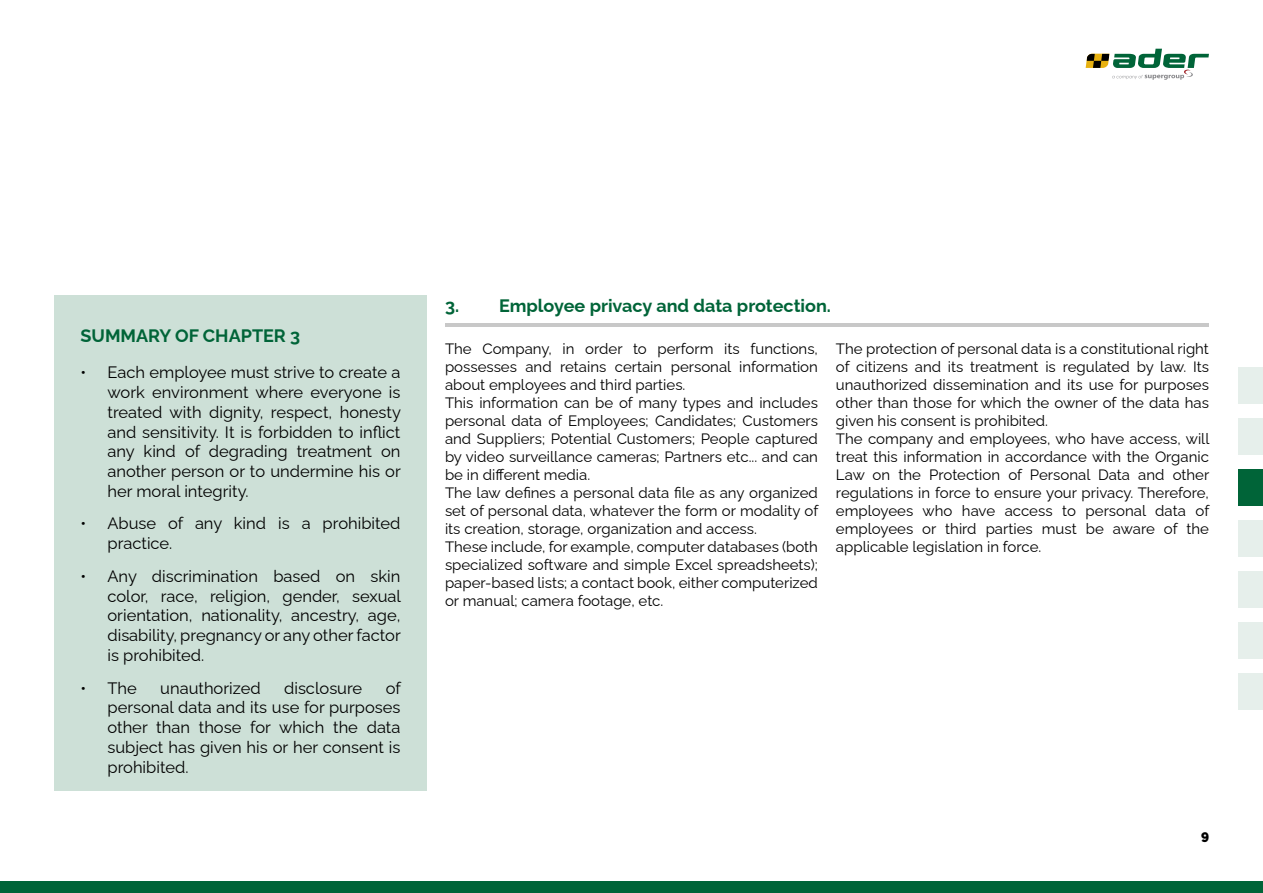
<style>
.page{position:relative;width:1263px;height:893px;background:#fff}
.page>*{position:absolute;margin:0;border:0;box-sizing:border-box;transform-origin:0 0}
.t1{font:700 18px "Raleway";color:#006438}
.t2{font:16.5px/19.8px "Raleway";color:#000;text-align:justify}
.t3{font:15px/18px "Raleway";color:#000}
.t4{font:900 13.5px "Raleway";color:#000}
</style>
<div class="page">
<svg style="left:1086px;top:49px;width:123px;height:31px"></svg>
<hr style="left:445px;top:324px;width:764px;height:3px;background:#c8c8c8">
<div style="left:54px;top:296px;width:373px;height:495px;background:#cde0d7"></div>
<div style="left:1238px;top:367px;width:25px;height:37px;background:#e6efeb"></div>
<div style="left:1238px;top:418px;width:25px;height:37px;background:#e6efeb"></div>
<div style="left:1238px;top:469px;width:25px;height:37px;background:#006438"></div>
<div style="left:1238px;top:520px;width:25px;height:37px;background:#e6efeb"></div>
<div style="left:1238px;top:571px;width:25px;height:37px;background:#e6efeb"></div>
<div style="left:1238px;top:622px;width:25px;height:37px;background:#e6efeb"></div>
<div style="left:1238px;top:673px;width:25px;height:37px;background:#e6efeb"></div>
<div style="left:0;top:881px;width:1263px;height:12px;background:#006438"></div>
<p class="t1" style="left:80px;top:321px;width:221px">SUMMARY OF CHAPTER 3</p>
<p class="t2" style="left:107px;top:361px;width:295px;text-indent:-27px">• Each employee must strive to create a work environment where everyone is treated with dignity, respect, honesty and sensitivity. It is forbidden to inflict any kind of degrading treatment on another person or to undermine his or her moral integrity.</p>
<p class="t2" style="left:107px;top:512px;width:294px;text-indent:-27px">• Abuse of any kind is a prohibited practice.</p>
<p class="t2" style="left:107px;top:564px;width:295px;text-indent:-27px">• Any discrimination based on skin color, race, religion, gender, sexual orientation, nationality, ancestry, age, disability, pregnancy or any other factor is prohibited.</p>
<p class="t2" style="left:80px;top:676px;width:58px">• The</p>
<p class="t2" style="left:160px;top:676px;width:102px">unauthorized</p>
<p class="t2" style="left:284px;top:676px;width:80px">disclosure</p>
<p class="t2" style="left:107px;top:676px;width:295px;text-indent:278px">of personal data and its use for purposes other than those for which the data subject has given his or her consent is prohibited.</p>
<p class="t1" style="left:445px;top:292px;width:387px">3. Employee privacy and data protection.</p>
<p class="t3" style="left:445px;top:338px;width:375px">The Company, in order to perform its functions, possesses and retains certain personal information about employees and third parties.<br>This information can be of many types and includes personal data of Employees; Candidates; Customers and Suppliers; Potential Customers; People captured by video surveillance cameras; Partners etc... and can be in different media.<br>The law defines a personal data file as any organized set of personal data, whatever the form or modality of its creation, storage, organization and access.<br>These include, for example, computer databases (both specialized software and simple Excel spreadsheets); paper-based lists; a contact book, either computerized or manual; camera footage, etc.</p>
<p class="t3" style="left:836px;top:338px;width:375px">The protection of personal data is a constitutional right of citizens and its treatment is regulated by law. Its unauthorized dissemination and its use for purposes other than those for which the owner of the data has given his consent is prohibited.<br>The company and employees, who have access, will treat this information in accordance with the Organic Law on the Protection of Personal Data and other regulations in force to ensure your privacy. Therefore, employees who have access to personal data of employees or third parties must be aware of the applicable legislation in force.</p>
<p class="t4" style="left:1201px;top:825px;width:9px">9</p>
</div>
